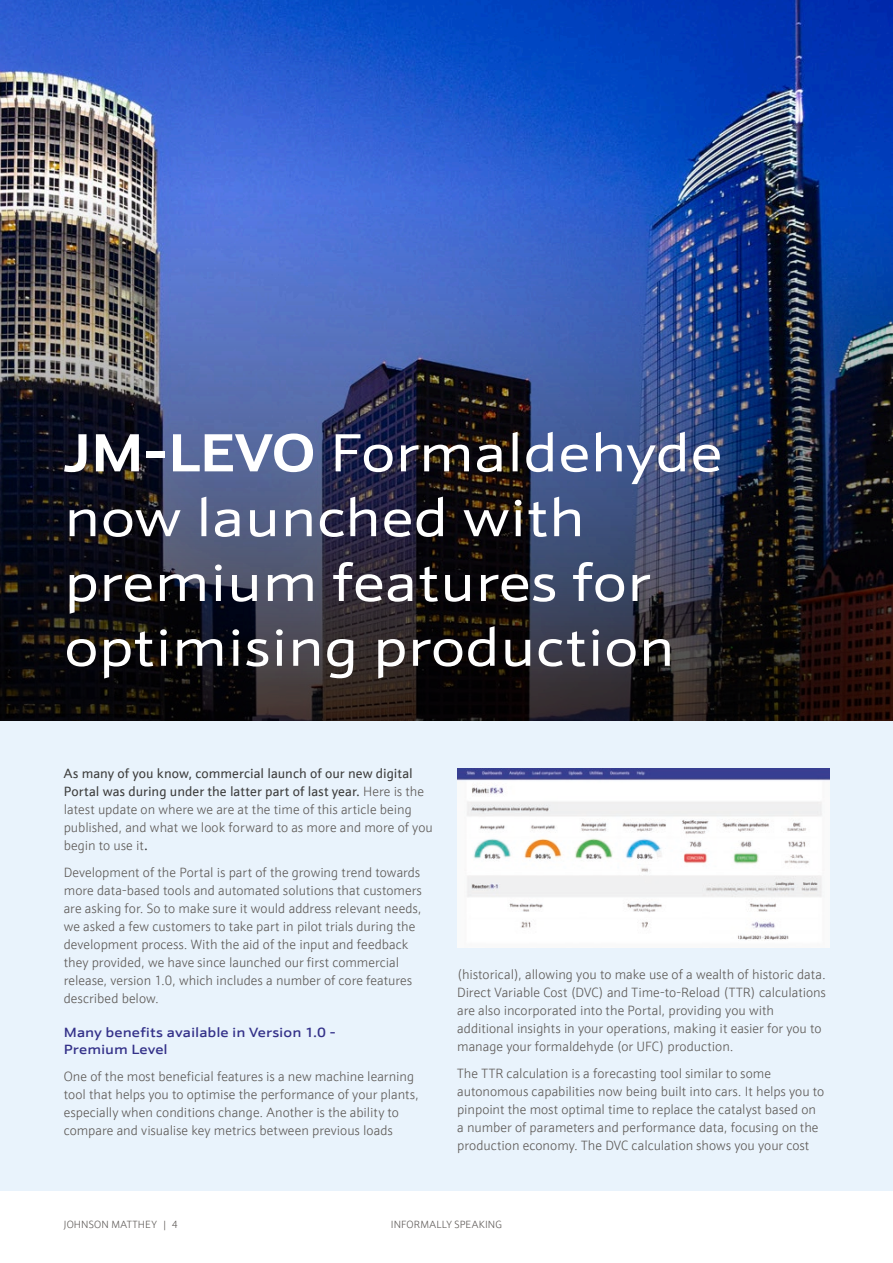
<style>
.page{position:relative;width:893px;height:1263px;background:#fff}
.page>*{position:absolute;margin:0;border:0;box-sizing:border-box;transform-origin:0 0}
.t1{font:54px/64.8px "JM Sans Extended";color:#fff}
.t2{font:300 13.5px/18px "JM Sans";color:#5f5b58}
.t3{font:500 13.5px/17.2px "JM Sans Extended";color:#343189}
.t4{font:300 10.5px "JM Sans";letter-spacing:.015em;color:#5f5b58}
.s1{font-weight:700}
.s2{font-weight:400;color:#3d3d3c}
</style>
<div class="page">
<div style="left:0;top:231px;width:893px;height:960px;background:#e9f3fc"></div>
<img style="left:0;top:0;width:893px;height:168px">
<img style="left:0;top:168px;width:893px;height:553px">
<img style="left:457px;top:768px;width:372px;height:180px">
<p class="t1" style="left:64px;top:421px;width:660px"><span class="s1">JM-LEVO</span> Formaldehyde now launched with premium features for optimising production</p>
<p class="t2" style="left:64px;top:764px;width:371px"><span class="s2">As many of you know, commercial launch of our new digital Portal was during under the latter part of last year.</span> Here is the latest update on where we are at the time of this article being published, and what we look forward to as more and more of you begin to use it<span class="s2">.</span></p>
<p class="t2" style="left:64px;top:863px;width:360px">Development of the Portal is part of the growing trend towards more data-based tools and automated solutions that customers are asking for. So to make sure it would address relevant needs, we asked a few customers to take part in pilot trials during the development process. With the aid of the input and feedback they provided, we have since launched our first commercial release, version 1.0, which includes a number of core features described below.</p>
<p class="t3" style="left:64px;top:1024px;width:273px">Many benefits available in Version 1.0 -<br>Premium Level</p>
<p class="t2" style="left:64px;top:1067px;width:357px">One of the most beneficial features is a new machine learning tool that helps you to optimise the performance of your plants, especially when conditions change. Another is the ability to compare and visualise key metrics between previous loads</p>
<p class="t2" style="left:457px;top:965px;width:370px">(historical), allowing you to make use of a wealth of historic data.<br>Direct Variable Cost (DVC) and Time-to-Reload (TTR) calculations are also incorporated into the Portal, providing you with additional insights in your operations, making it easier for you to manage your formaldehyde (or UFC) production.</p>
<p class="t2" style="left:457px;top:1064px;width:369px">The TTR calculation is a forecasting tool similar to some autonomous capabilities now being built into cars. It helps you to pinpoint the most optimal time to replace the catalyst based on a number of parameters and performance data, focusing on the production economy. The DVC calculation shows you your cost</p>
<p class="t4" style="left:64px;top:1218px;width:116px">JOHNSON MATTHEY | 4</p>
<p class="t4" style="left:391px;top:1218px;width:113px">INFORMALLY SPEAKING</p>
</div>
